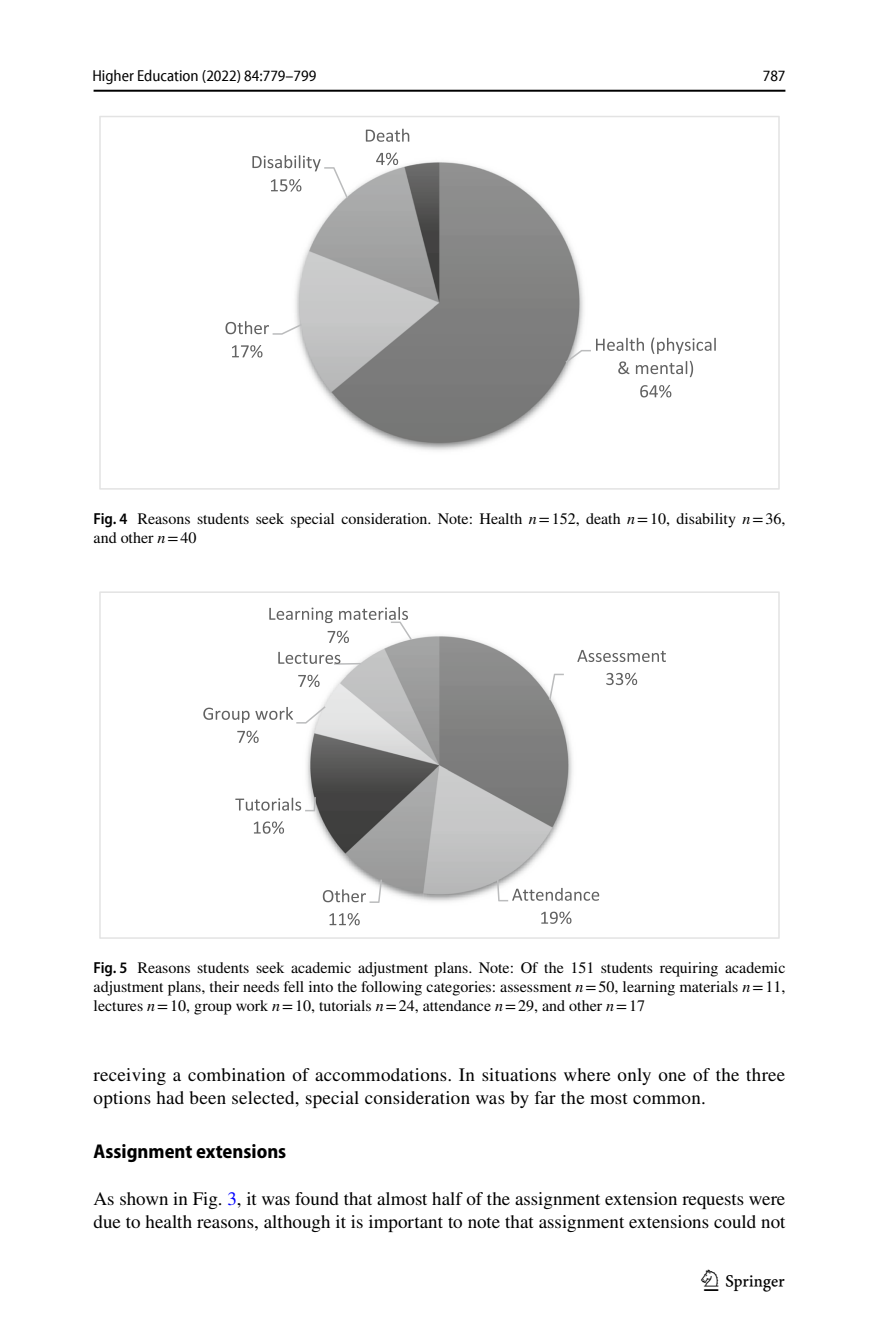
<style>
.page{position:relative;width:879px;height:1333px;background:#fff}
.page>*{position:absolute;margin:0;border:0;box-sizing:border-box;transform-origin:0 0}
.t1{font:30px "Springnew Regular 5";color:#000}
.t2{font:700 semi-condensed 20px "Myriad Pro";color:#000}
.t3{font:19px/23px "STIX";color:#000}
.t4{font:16px/18.4px "STIX";color:#000}
.t5{font:semi-condensed 16px "Myriad Pro Unic";color:#000}
.s1{font-family:"Myriad Pro";font-weight:600;font-stretch:semi-condensed}
.s2{font-style:italic}
.s3{color:#00f}
</style>
<div class="page">
<hr style="left:94px;top:90px;width:691px;height:2px;background:#000">
<svg style="left:99px;top:116px;width:681px;height:373px"></svg>
<svg style="left:99px;top:591px;width:681px;height:347px"></svg>
<p class="t5" style="left:92px;top:69px;width:225px">Higher Education (2022) 84:779–799</p>
<p class="t5" style="left:763px;top:69px;width:24px">787</p>
<p class="t4" style="left:94px;top:511px;width:693px"><span class="s1">Fig. 4</span> Reasons students seek special consideration. Note: Health <span class="s2">n</span>=152, death <span class="s2">n</span>=10, disability <span class="s2">n</span>=36, and other <span class="s2">n</span>=40</p>
<p class="t4" style="left:94px;top:959px;width:693px;text-align:justify"><span class="s1">Fig. 5</span> Reasons students seek academic adjustment plans. Note: Of the 151 students requiring academic adjustment plans, their needs fell into the following categories: assessment <span class="s2">n</span>=50, learning materials <span class="s2">n</span>=11, lectures <span class="s2">n</span>=10, group work <span class="s2">n</span>=10, tutorials <span class="s2">n</span>=24, attendance <span class="s2">n</span>=29, and other <span class="s2">n</span>=17</p>
<p class="t3" style="left:94px;top:1064px;width:693px">receiving a combination of accommodations. In situations where only one of the three options had been selected, special consideration was by far the most common.</p>
<p class="t2" style="left:94px;top:1139px;width:194px">Assignment extensions</p>
<p class="t3" style="left:94px;top:1188px;width:693px">As shown in Fig. <span class="s3">3</span>, it was found that almost half of the assignment extension requests were due to health reasons, although it is important to note that assignment extensions could not</p>
<h1 class="t1" style="left:704px;top:1269px;width:83px">1 3</h1>
</div>
